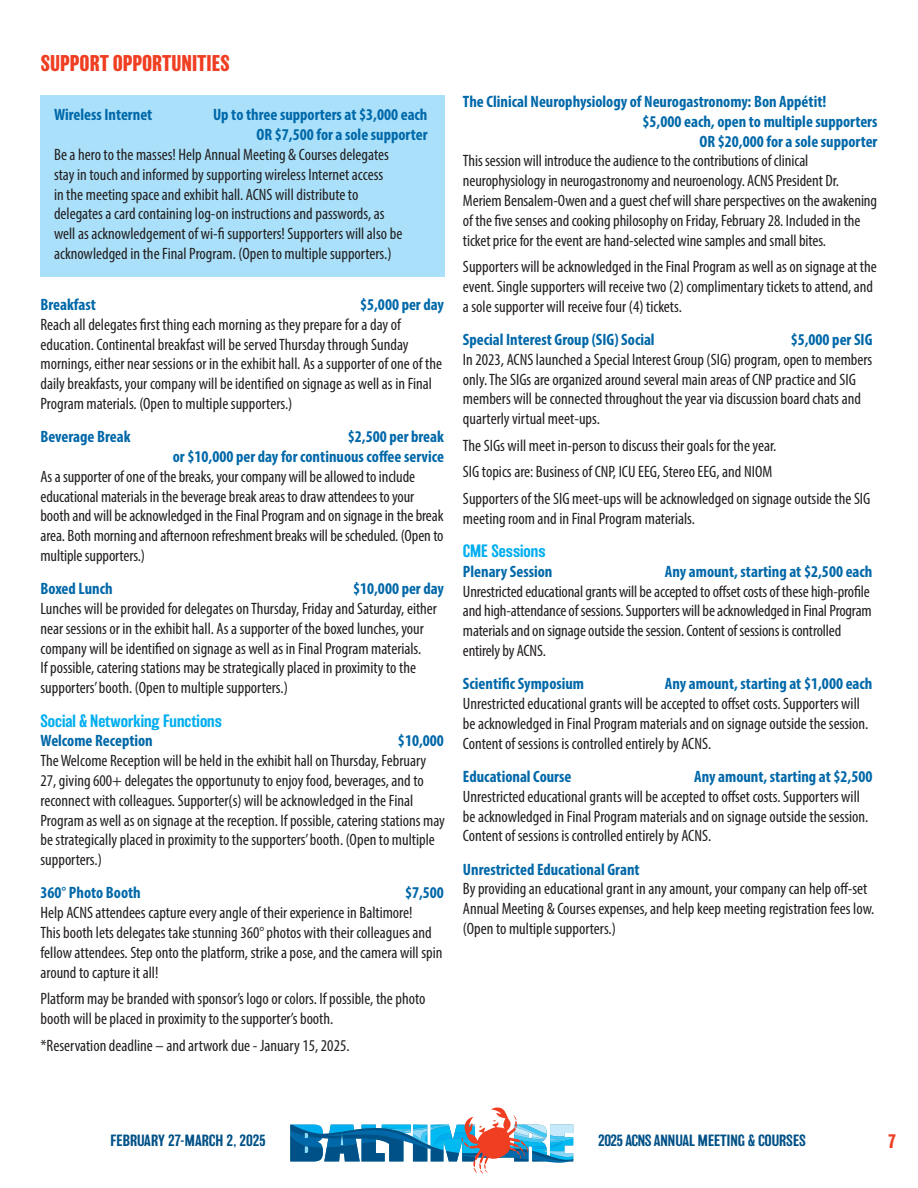
<style>
.page{position:relative;width:918px;height:1188px;background:#fff}
.page>*{position:absolute;margin:0;border:0;box-sizing:border-box;transform-origin:0 0}
.t1{font:700 21px "Balboa";color:#ef3e22}
.t2{font:700 18px "Balboa";color:#ef3e22}
.t3{font:condensed 16.5px/19.8px "Myriad Pro";color:#231f20}
.t4{font:700 condensed 16.5px/19.8px "Myriad Pro";color:#0068a9;text-align:right}
.t5{font:500 16.5px "Balboa";color:#00aeef}
.t6{font:500 15px "Balboa";color:#005187}
</style>
<div class="page">
<svg style="left:290px;top:1107px;width:283px;height:67px"></svg>
<div style="left:40px;top:95px;width:405px;height:182px;background:#aae0f9"></div>
<p class="t1" style="left:40px;top:51px;width:191px">SUPPORT OPPORTUNITIES</p>
<p class="t4" style="left:54px;top:105px;width:100px">Wireless Internet</p>
<p class="t4" style="left:213px;top:105px;width:216px">Up to three supporters at $3,000 each<br>OR $7,500 for a sole supporter</p>
<p class="t3" style="left:54px;top:145px;width:350px">Be a hero to the masses! Help Annual Meeting &amp; Courses delegates stay in touch and informed by supporting wireless Internet access<br>in the meeting space and exhibit hall. ACNS will distribute to delegates a card containing log-on instructions and passwords, as well as acknowledgement of wi-fi supporters! Supporters will also be acknowledged in the Final Program. (Open to multiple supporters.)</p>
<p class="t4" style="left:40px;top:294px;width:57px">Breakfast</p>
<p class="t4" style="left:360px;top:294px;width:85px">$5,000 per day</p>
<p class="t3" style="left:40px;top:314px;width:403px">Reach all delegates first thing each morning as they prepare for a day of education. Continental breakfast will be served Thursday through Sunday mornings, either near sessions or in the exhibit hall. As a supporter of one of the daily breakfasts, your company will be identified on signage as well as in Final Program materials. (Open to multiple supporters.)</p>
<p class="t4" style="left:40px;top:426px;width:92px">Beverage Break</p>
<p class="t4" style="left:173px;top:426px;width:273px">$2,500 per break<br>or $10,000 per day for continuous coffee service</p>
<p class="t3" style="left:40px;top:466px;width:405px">As a supporter of one of the breaks, your company will be allowed to include educational materials in the beverage break areas to draw attendees to your booth and will be acknowledged in the Final Program and on signage in the break area. Both morning and afternoon refreshment breaks will be scheduled. (Open to multiple supporters.)</p>
<p class="t4" style="left:40px;top:579px;width:74px">Boxed Lunch</p>
<p class="t4" style="left:353px;top:579px;width:92px">$10,000 per day</p>
<p class="t3" style="left:40px;top:599px;width:398px">Lunches will be provided for delegates on Thursday, Friday and Saturday, either near sessions or in the exhibit hall. As a supporter of the boxed lunches, your company will be identified on signage as well as in Final Program materials.<br>If possible, catering stations may be strategically placed in proximity to the supporters’ booth. (Open to multiple supporters.)</p>
<p class="t5" style="left:40px;top:711px;width:183px">Social &amp; Networking Functions</p>
<p class="t4" style="left:40px;top:731px;width:114px">Welcome Reception</p>
<p class="t4" style="left:398px;top:731px;width:48px">$10,000</p>
<p class="t3" style="left:40px;top:751px;width:406px">The Welcome Reception will be held in the exhibit hall on Thursday, February 27, giving 600+ delegates the opportunuty to enjoy food, beverages, and to reconnect with colleagues. Supporter(s) will be acknowledged in the Final Program as well as on signage at the reception. If possible, catering stations may be strategically placed in proximity to the supporters’ booth. (Open to multiple supporters.)</p>
<p class="t4" style="left:40px;top:883px;width:102px">360° Photo Booth</p>
<p class="t4" style="left:405px;top:883px;width:40px">$7,500</p>
<p class="t3" style="left:40px;top:903px;width:403px">Help ACNS attendees capture every angle of their experience in Baltimore!<br>This booth lets delegates take stunning 360° photos with their colleagues and fellow attendees. Step onto the platform, strike a pose, and the camera will spin around to capture it all!</p>
<p class="t3" style="left:40px;top:989px;width:387px">Platform may be branded with sponsor’s logo or colors. If possible, the photo booth will be placed in proximity to the supporter’s booth.</p>
<p class="t3" style="left:40px;top:1035px;width:311px">*Reservation deadline – and artwork due - January 15, 2025.</p>
<p class="t4" style="left:463px;top:91px;width:365px">The Clinical Neurophysiology of Neurogastronomy: Bon Appétit!</p>
<p class="t4" style="left:643px;top:111px;width:236px">$5,000 each, open to multiple supporters</p>
<p class="t4" style="left:699px;top:131px;width:180px">OR $20,000 for a sole supporter</p>
<p class="t3" style="left:463px;top:151px;width:416px">This session will introduce the audience to the contributions of clinical neurophysiology in neurogastronomy and neuroenology. ACNS President Dr.<br>Meriem Bensalem-Owen and a guest chef will share perspectives on the awakening of the five senses and cooking philosophy on Friday, February 28. Included in the ticket price for the event are hand-selected wine samples and small bites.</p>
<p class="t3" style="left:463px;top:257px;width:415px">Supporters will be acknowledged in the Final Program as well as on signage at the event. Single supporters will receive two (2) complimentary tickets to attend, and a sole supporter will receive four (4) tickets.</p>
<p class="t4" style="left:463px;top:329px;width:193px">Special Interest Group (SIG) Social</p>
<p class="t4" style="left:791px;top:329px;width:83px">$5,000 per SIG</p>
<p class="t3" style="left:463px;top:349px;width:411px">In 2023, ACNS launched a Special Interest Group (SIG) program, open to members only. The SIGs are organized around several main areas of CNP practice and SIG members will be connected throughout the year via discussion board chats and quarterly virtual meet-ups.</p>
<p class="t3" style="left:463px;top:432px;width:409px;line-height:26.5px">The SIGs will meet in-person to discuss their goals for the year.<br>SIG topics are: Business of CNP, ICU EEG, Stereo EEG, and NIOM<br>Supporters of the SIG meet-ups will be acknowledged on signage outside the SIG</p>
<p class="t3" style="left:463px;top:508px;width:234px">meeting room and in Final Program materials.</p>
<p class="t5" style="left:463px;top:542px;width:84px">CME Sessions</p>
<p class="t4" style="left:463px;top:561px;width:91px">Plenary Session</p>
<p class="t4" style="left:665px;top:561px;width:209px">Any amount, starting at $2,500 each</p>
<p class="t3" style="left:463px;top:581px;width:410px">Unrestricted educational grants will be accepted to offset costs of these high-profile and high-attendance of sessions. Supporters will be acknowledged in Final Program materials and on signage outside the session. Content of sessions is controlled entirely by ACNS.</p>
<p class="t4" style="left:463px;top:674px;width:123px">Scientific Symposium</p>
<p class="t4" style="left:665px;top:674px;width:209px">Any amount, starting at $1,000 each</p>
<p class="t3" style="left:463px;top:694px;width:407px">Unrestricted educational grants will be accepted to offset costs. Supporters will be acknowledged in Final Program materials and on signage outside the session.<br>Content of sessions is controlled entirely by ACNS.</p>
<p class="t4" style="left:463px;top:766px;width:110px">Educational Course</p>
<p class="t4" style="left:694px;top:766px;width:180px">Any amount, starting at $2,500</p>
<p class="t3" style="left:463px;top:786px;width:407px">Unrestricted educational grants will be accepted to offset costs. Supporters will be acknowledged in Final Program materials and on signage outside the session.<br>Content of sessions is controlled entirely by ACNS.</p>
<p class="t4" style="left:463px;top:859px;width:178px">Unrestricted Educational Grant</p>
<p class="t3" style="left:463px;top:879px;width:413px">By providing an educational grant in any amount, your company can help off-set<br>Annual Meeting &amp; Courses expenses, and help keep meeting registration fees low. (Open to multiple supporters.)</p>
<p class="t6" style="left:110px;top:1132px;width:157px">FEBRUARY 27-MARCH 2, 2025</p>
<p class="t6" style="left:598px;top:1132px;width:209px">2025 ACNS ANNUAL MEETING &amp; COURSES</p>
<p class="t2" style="left:888px;top:1131px;width:9px">7</p>
</div>
